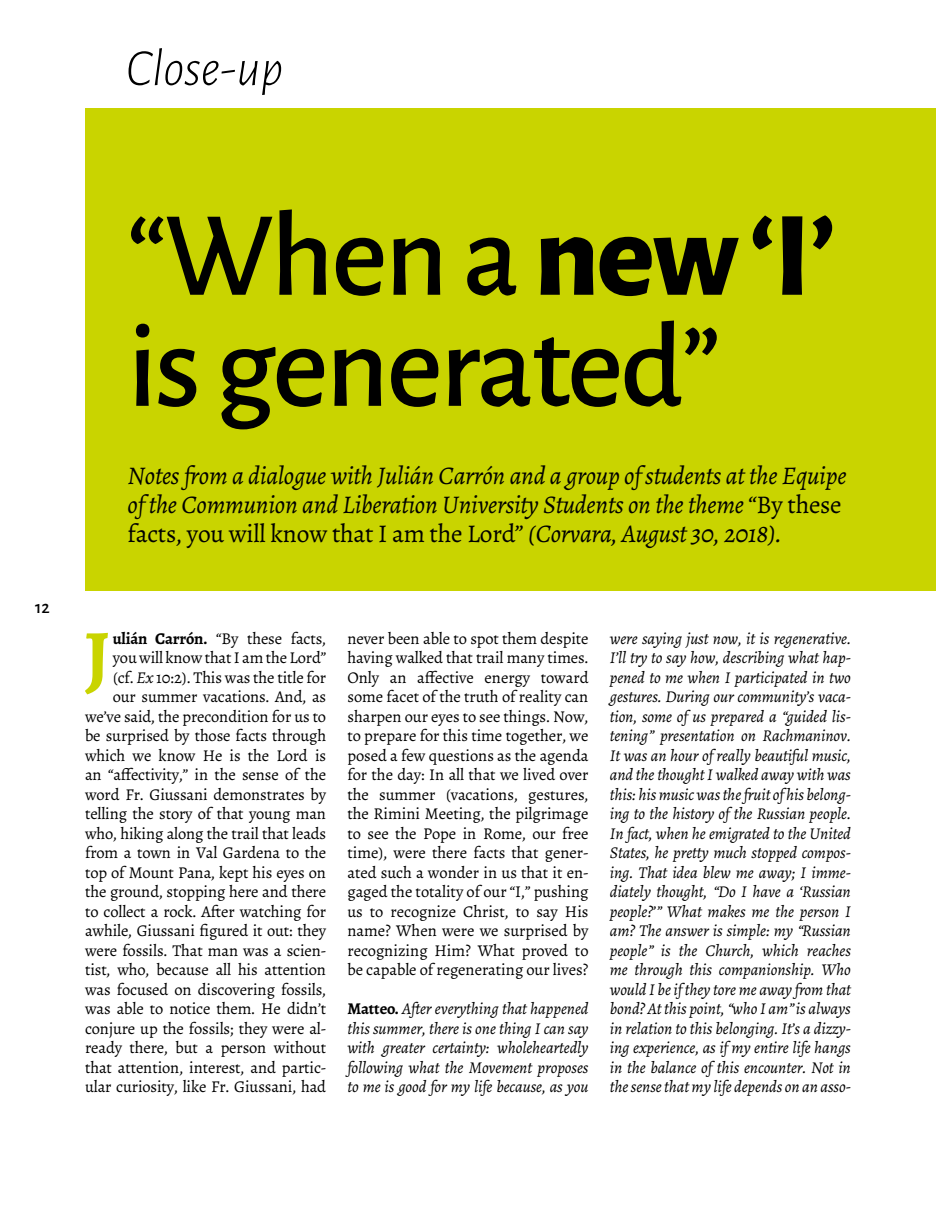
<style>
.page{position:relative;width:936px;height:1212px;background:#fff}
.page>*{position:absolute;margin:0;border:0;box-sizing:border-box;transform-origin:0 0}
.t1{font:500 121.5px/111px "Alegreya Sans";letter-spacing:-.02em;color:#000}
.t2{font:700 76.65px "Alegreya";color:#c9d400}
.t3{font:italic 300 52.5px "Alegreya Sans";color:#000}
.t4{font:italic 25.5px/28.5px "Alegreya";letter-spacing:-.01em;color:#000}
.t5{font:500 18px "Alegreya Sans";color:#000}
.t6{font:16.5px/19.5px "Alegreya";letter-spacing:-.01em;color:#000;text-align:right}
.t7{font:italic 16.5px/19.5px "Alegreya";letter-spacing:-.005em;color:#000;text-align:justify}
.s1{font-weight:800}
.s2{font-style:normal}
.s3{font-weight:700}
.s4{font-style:italic}
.s5{font-weight:700;font-style:normal}
</style>
<div class="page">
<div style="left:85px;top:108px;width:850px;height:483px;background:#c9d400"></div>
<h3 class="t3" style="left:126px;top:34px;width:159px">Close-up</h3>
<p class="t5" style="left:35px;top:595px;width:16px">12</p>
<h1 class="t1" style="left:128px;top:194px;width:710px">“When a <span class="s1">new ‘I’ </span>is generated”</h1>
<h3 class="t4" style="left:128px;top:462px;width:720px">Notes from a dialogue with Julián Carrón and a group of students at the Equipe of the Communion and Liberation University Students on the theme <span class="s2">“By these facts, you will know that I am the Lord”</span> (Corvara, August 30, 2018).</h3>
<p class="t6" style="left:85px;top:628px;width:242px"><span class="s3">ulián Carrón.</span> “By these facts, you will know that I am the Lord”<br>(cf. <span class="s4">Ex</span> 10:2). This was the title for<br>our summer vacations. And, as we’ve said, the precondition for us to be surprised by those facts through which we know He is the Lord is an “affectivity,” in the sense of the word Fr. Giussani demonstrates by telling the story of that young man who, hiking along the trail that leads from a town in Val Gardena to the top of Mount Pana, kept his eyes on the ground, stopping here and there to collect a rock. After watching for awhile, Giussani figured it out: they were fossils. That man was a scien&shy;tist, who, because all his attention was focused on discovering fossils, was able to notice them. He didn’t conjure up the fossils; they were al&shy;ready there, but a person without that attention, interest, and partic&shy;ular curiosity, like Fr. Giussani, had</p>
<p class="t6" style="left:347px;top:628px;width:242px;text-align:justify">never been able to spot them despite having walked that trail many times.<br>Only an affective energy toward some facet of the truth of reality can sharpen our eyes to see things. Now, to prepare for this time together, we posed a few questions as the agenda for the day: In all that we lived over the summer (vacations, gestures, the Rimini Meeting, the pilgrimage to see the Pope in Rome, our free time), were there facts that gener&shy;ated such a wonder in us that it en&shy;gaged the totality of our “I,” pushing us to recognize Christ, to say His name? When were we surprised by recognizing Him? What proved to be capable of regenerating our lives?</p>
<h2 class="t2" style="left:84px;top:608px;width:27px">J</h2>
<p class="t7" style="left:347px;top:999px;width:242px"><span class="s5">Matteo.</span> After everything that happened this summer, there is one thing I can say with greater certainty: wholeheartedly following what the Movement proposes to me is good for my life because, as you</p>
<p class="t7" style="left:609px;top:629px;width:242px">were saying just now, it is regenerative.<br>I’ll try to say how, describing what hap&shy;pened to me when I participated in two gestures. During our community’s vaca&shy;tion, some of us prepared a “guided lis&shy;tening” presentation on Rachmaninov.<br>It was an hour of really beautiful music, and the thought I walked away with was this: his music was the fruit of his belong&shy;ing to the history of the Russian people.<br>In fact, when he emigrated to the United States, he pretty much stopped compos&shy;ing. That idea blew me away; I imme&shy;diately thought, “Do I have a ‘Russian people?’” What makes me the person I am? The answer is simple: my “Russian people” is the Church, which reaches me through this companionship. Who would I be if they tore me away from that bond? At this point, “who I am” is always in relation to this belonging. It’s a dizzy&shy;ing experience, as if my entire life hangs in the balance of this encounter. Not in the sense that my life depends on an asso-</p>
</div>
